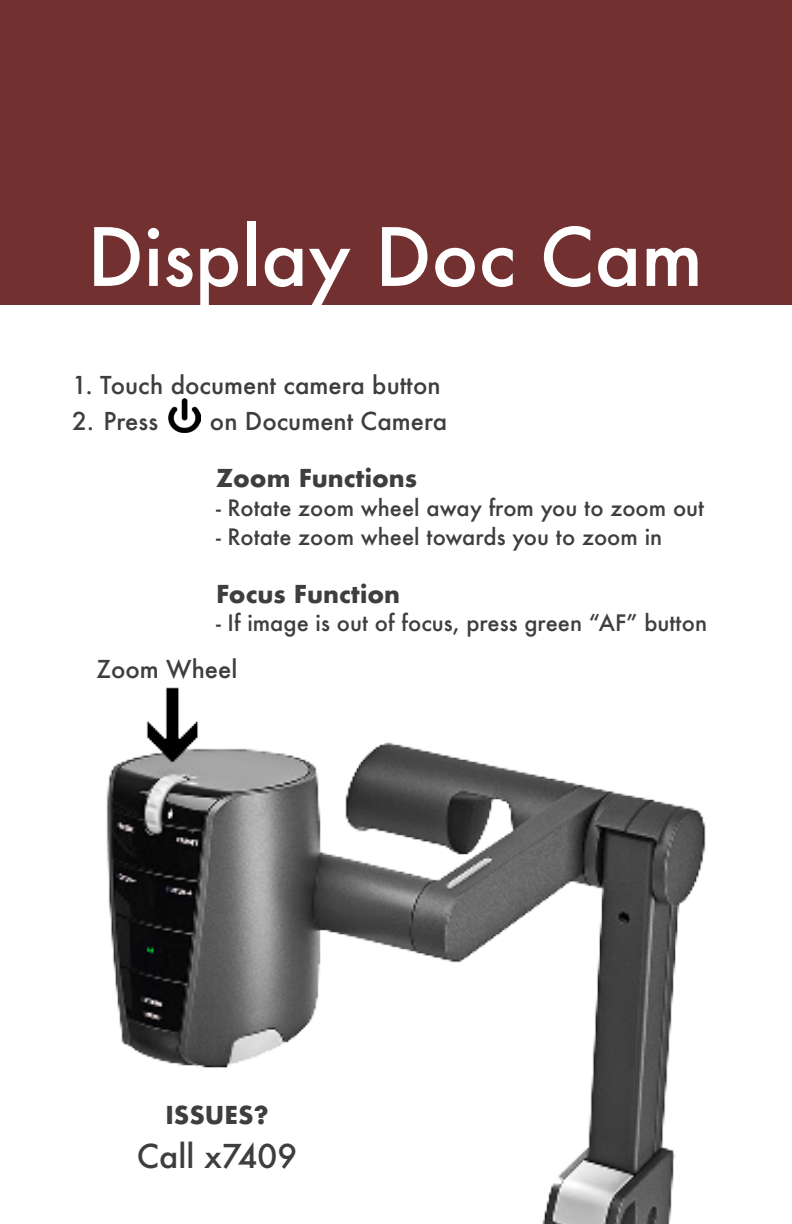
<style>
.page{position:relative;width:792px;height:1224px;background:#fff}
.page>*{position:absolute;margin:0;border:0;box-sizing:border-box;transform-origin:0 0}
.t1{font:500 78px "Futura";color:#fff}
.t2{font:500 32px "Futura";color:#3e3e3f}
.t3{font:500 24px "Futura";color:#3e3e3f}
.t4{font:700 24px "Futura";color:#3e3e3f}
.t5{font:500 22px "Futura";color:#3e3e3f}
</style>
<div class="page">
<hr style="left:0;top:0;width:1px;height:305px;background:#723031">
<div style="left:1px;top:0;width:791px;height:305px;background:#723031"></div>
<img style="left:106px;top:687px;width:600px;height:537px">
<img style="left:168px;top:398px;width:33px;height:35px">
<p class="t1" style="left:87px;top:203px;width:617px">Display Doc Cam</p>
<p class="t3" style="left:72px;top:368px;width:370px">1. Touch document camera button</p>
<p class="t3" style="left:72px;top:404px;width:88px">2. Press</p>
<p class="t3" style="left:210px;top:404px;width:239px">on Document Camera</p>
<p class="t4" style="left:216px;top:461px;width:203px">Zoom Functions</p>
<p class="t5" style="left:216px;top:493px;width:490px">- Rotate zoom wheel away from you to zoom out</p>
<p class="t5" style="left:216px;top:522px;width:448px">- Rotate zoom wheel towards you to zoom in</p>
<p class="t4" style="left:216px;top:576px;width:186px">Focus Function</p>
<p class="t5" style="left:216px;top:608px;width:493px">- If image is out of focus, press green “AF” button</p>
<p class="t3" style="left:96px;top:652px;width:143px">Zoom Wheel</p>
<p class="t4" style="left:165px;top:1098px;width:105px">ISSUES?</p>
<p class="t2" style="left:137px;top:1135px;width:162px">Call x7409</p>
</div>
